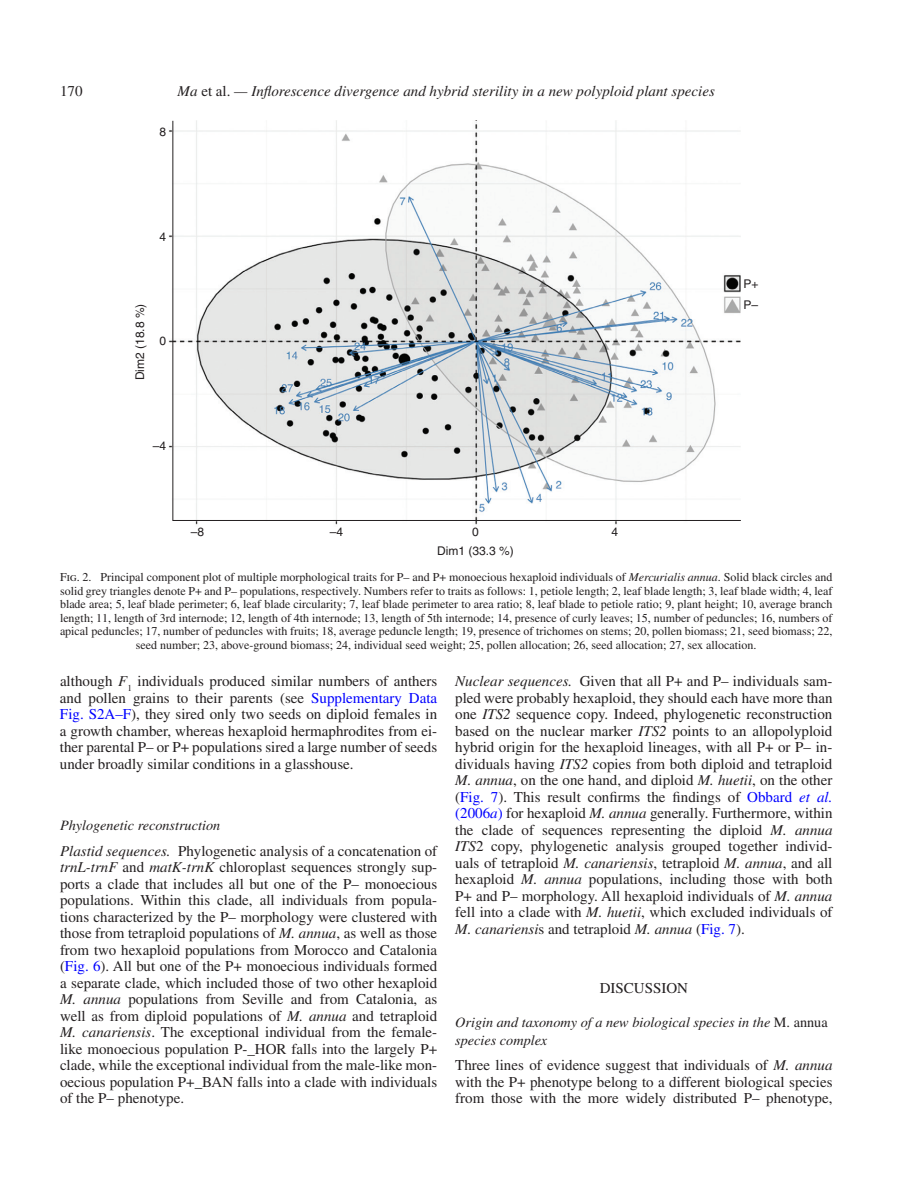
<style>
.page{position:relative;width:918px;height:1186px;background:#fff}
.page>*{position:absolute;margin:0;border:0;box-sizing:border-box;transform-origin:0 0}
.t1{font:15px/16.5px "Times LT Std";color:#231f20;text-align:justify}
.t2{font:italic 15px "Times LT Std";color:#231f20}
.t3{font:italic 14.25px/17.2px "Times LT Std";color:#231f20}
.t4{font:12px/13.5px "Times LT Std";color:#231f20;text-align:center}
.t5{font:12px/19.6px "Helvetica";color:#231f20;text-align:center}
.s1{font-style:normal}
.s2{font-style:italic}
.s3{color:#00f}
.s4{font-style:italic;color:#00f}
</style>
<div class="page">
<svg style="left:172px;top:120px;width:569px;height:401px"></svg>
<p class="t1" style="left:60px;top:83px;width:24px">170</p>
<p class="t2" style="left:178px;top:83px;width:539px">Ma <span class="s1">et al.</span> — Inflorescence divergence and hybrid sterility in a new polyploid plant species</p>
<p class="t5" style="left:160px;top:122px;width:8px">8</p>
<p class="t5" style="left:160px;top:227px;width:8px">4</p>
<p class="t5" style="left:130px;top:380px;width:78px;rotate:-90deg">Dim2 (18.8 %)</p>
<p class="t5" style="left:160px;top:331px;width:8px">0</p>
<p class="t5" style="left:153px;top:436px;width:15px">–4</p>
<p class="t5" style="left:191px;top:522px;width:15px">–8</p>
<p class="t5" style="left:330px;top:522px;width:15px">–4</p>
<p class="t5" style="left:437px;top:522px;width:78px">0<br>Dim1 (33.3 %)</p>
<p class="t5" style="left:611px;top:522px;width:8px">4</p>
<p class="t5" style="left:744px;top:273px;width:17px;line-height:21.8px;text-align:left">P+<br>P–</p>
<p class="t4" style="left:60px;top:571px;width:774px">Fig. 2. Principal component plot of multiple morphological traits for P– and P+ monoecious hexaploid individuals of <span class="s2">Mercurialis annua</span>. Solid black circles and solid grey triangles denote P+ and P– populations, respectively. Numbers refer to traits as follows: 1, petiole length; 2, leaf blade length; 3, leaf blade width; 4, leaf blade area; 5, leaf blade perimeter; 6, leaf blade circularity; 7, leaf blade perimeter to area ratio; 8, leaf blade to petiole ratio; 9, plant height; 10, average branch length; 11, length of 3rd internode; 12, length of 4th internode; 13, length of 5th internode; 14, presence of curly leaves; 15, number of peduncles; 16, numbers of apical peduncles; 17, number of peduncles with fruits; 18, average peduncle length; 19, presence of trichomes on stems; 20, pollen biomass; 21, seed biomass; 22, seed number; 23, above-ground biomass; 24, individual seed weight; 25, pollen allocation; 26, seed allocation; 27, sex allocation.</p>
<p class="t1" style="left:60px;top:673px;width:379px">although <span class="s2">F</span><sub>1</sub> individuals produced similar numbers of anthers and pollen grains to their parents (see <span class="s3">Supplementary Data Fig. S2A–F</span>), they sired only two seeds on diploid females in a growth chamber, whereas hexaploid hermaphrodites from ei&shy;ther parental P– or P+ populations sired a large number of seeds under broadly similar conditions in a glasshouse.</p>
<p class="t1" style="left:455px;top:673px;width:379px"><span class="s2">Nuclear sequences.</span> Given that all P+ and P– individuals sam&shy;pled were probably hexaploid, they should each have more than one <span class="s2">ITS2</span> sequence copy. Indeed, phylogenetic reconstruction based on the nuclear marker <span class="s2">ITS2</span> points to an allopolyploid hybrid origin for the hexaploid lineages, with all P+ or P– in&shy;dividuals having <span class="s2">ITS2</span> copies from both diploid and tetraploid <span class="s2">M. annua</span>, on the one hand, and diploid <span class="s2">M. huetii</span>, on the other (<span class="s3">Fig. 7</span>). This result confirms the findings of <span class="s3">Obbard</span> <span class="s4">et al. </span><span class="s3">(2006</span><span class="s4">a</span><span class="s3">)</span> for hexaploid <span class="s2">M. annua</span> generally. Furthermore, within the clade of sequences representing the diploid <span class="s2">M. annua ITS</span>2 copy, phylogenetic analysis grouped together individ&shy;uals of tetraploid <span class="s2">M. canariensis</span>, tetraploid <span class="s2">M. annua</span>, and all hexaploid <span class="s2">M. annua</span> populations, including those with both P+ and P– morphology. All hexaploid individuals of <span class="s2">M. annua </span>fell into a clade with <span class="s2">M. huetii</span>, which excluded individuals of <span class="s2">M. canariensi</span>s and tetraploid <span class="s2">M. annua</span> (<span class="s3">Fig. 7</span>).</p>
<p class="t3" style="left:60px;top:817px;width:162px">Phylogenetic reconstruction</p>
<p class="t1" style="left:60px;top:842px;width:379px"><span class="s2">Plastid sequences.</span> Phylogenetic analysis of a concatenation of <span class="s2">trnL-trnF</span> and <span class="s2">matK-trnK</span> chloroplast sequences strongly sup&shy;ports a clade that includes all but one of the P– monoecious populations. Within this clade, all individuals from popula&shy;tions characterized by the P– morphology were clustered with those from tetraploid populations of <span class="s2">M. annua</span>, as well as those from two hexaploid populations from Morocco and Catalonia (<span class="s3">Fig. 6</span>). All but one of the P+ monoecious individuals formed a separate clade, which included those of two other hexaploid <span class="s2">M. annua</span> populations from Seville and from Catalonia, as well as from diploid populations of <span class="s2">M. annua</span> and tetraploid <span class="s2">M. canariensis</span>. The exceptional individual from the female&shy;like monoecious population P-_HOR falls into the largely P+ clade, while the exceptional individual from the male-like mon&shy;oecious population P+_BAN falls into a clade with individuals of the P– phenotype.</p>
<p class="t1" style="left:600px;top:980px;width:90px">DISCUSSION</p>
<p class="t3" style="left:455px;top:1014px;width:374px">Origin and taxonomy of a new biological species in the <span class="s1">M. annua </span>species complex</p>
<p class="t1" style="left:455px;top:1057px;width:379px">Three lines of evidence suggest that individuals of <span class="s2">M. annua </span>with the P+ phenotype belong to a different biological species from those with the more widely distributed P– phenotype,</p>
</div>
